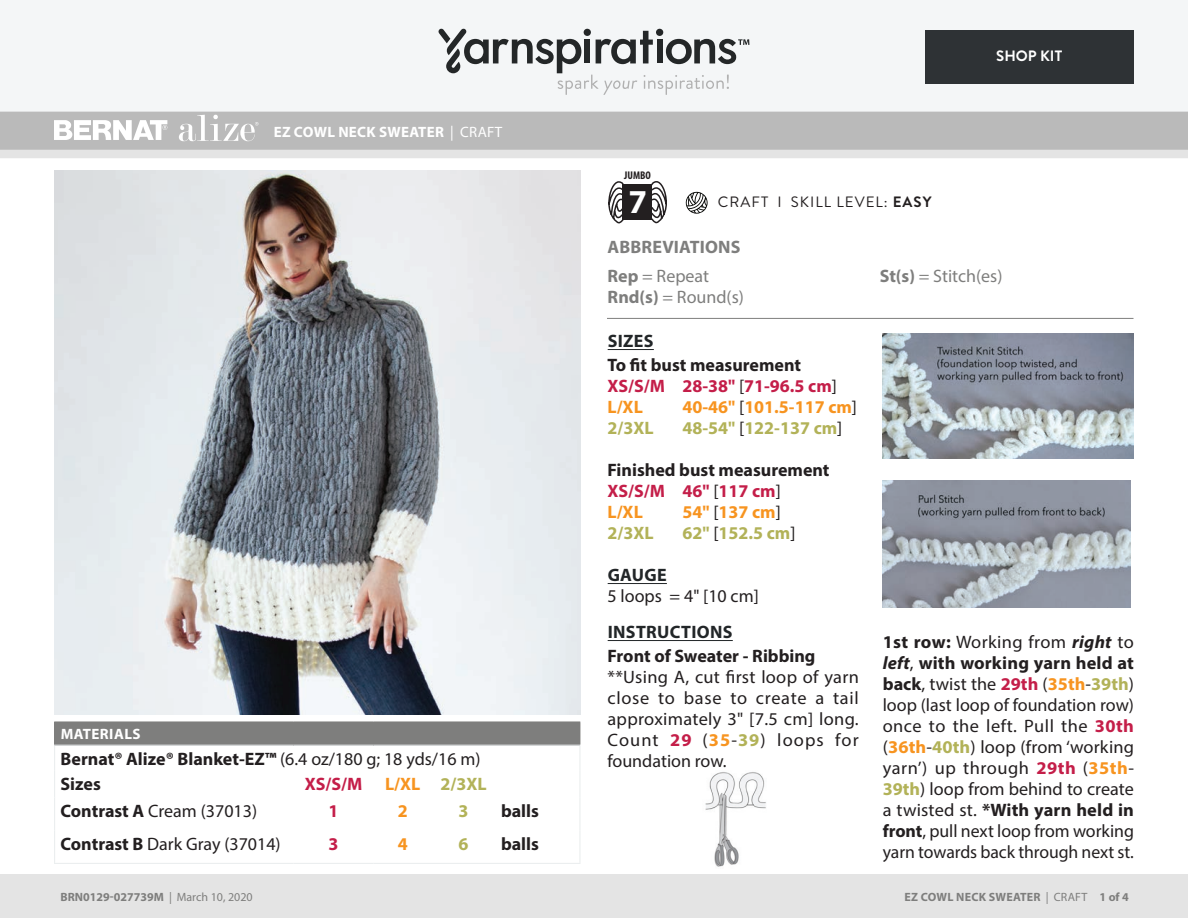
<style>
.page{position:relative;width:1188px;height:918px;background:#fff}
.page>*{position:absolute;margin:0;border:0;box-sizing:border-box;transform-origin:0 0}
.t1{font:700 33.6px "Myriad Pro";color:#fff}
.t2{font:18px/21px "Myriad Pro";color:#231f20;text-align:justify}
.t3{font:700 18px/21px "Myriad Pro";color:#231f20}
.t4{font:700 18px/21px "Myriad Pro";color:#c41e49}
.t5{font:700 18px "Myriad Pro";color:#b2b258}
.t6{font:700 18px "Myriad Pro";color:#f79420}
.t7{font:18px "Myriad Pro";color:#7e7e7d}
.t8{font:700 18px/28.5px "Myriad Pro";letter-spacing:.01em;color:#7e7e7d}
.t9{font:700 18px "Myriad Pro";letter-spacing:.02em;color:#222628}
.t10{font:700 15px "Myriad Pro";letter-spacing:.02em;color:#fff}
.t11{font:15px "Brandon Grotesque";letter-spacing:.07em;color:#231f20}
.t12{font:700 15px "Brandon Grotesque";color:#fff}
.t13{font:700 12px "Myriad Pro";color:#7e7e7d}
.t14{font:700 12px "Myriad Pro";letter-spacing:.02em;color:#7e7e7d}
.t15{font:700 condensed 11.25px "Myriad Pro";color:#231f20}
.s1{font-weight:400}
.s2{color:#f79420}
.s3{font-weight:700}
.s4{color:#231f20}
.s5{font-weight:400;color:#231f20}
.s6{color:#c41e49}
.s7{font-weight:700;color:#c41e49}
.s8{font-weight:700;color:#f79420}
.s9{font-weight:700;color:#b2b258}
.s10{font-weight:700;font-style:italic}
</style>
<div class="page">
<div style="left:0;top:150px;width:1188px;height:8px;background:#e4e4e4"></div>
<div style="left:0;top:112px;width:1188px;height:38px;background:#bababa"></div>
<div style="left:0;top:0;width:1188px;height:112px;background:#f4f6f7"></div>
<svg style="left:438px;top:29px;width:311px;height:66px"></svg>
<div style="left:0;top:875px;width:1188px;height:43px;background:#e4e4e4"></div>
<svg style="left:54px;top:120px;width:113px;height:20px"></svg>
<svg style="left:179px;top:115px;width:80px;height:26px"></svg>
<div style="left:925px;top:30px;width:209px;height:54px;background:#2e3235"></div>
<div style="left:55px;top:722px;width:525px;height:23px;background:#7e7e7d"></div>
<hr style="left:54px;top:745px;width:240px;height:1px;background:#ebeeef">
<hr style="left:294px;top:745px;width:80px;height:1px;background:#ebeeef">
<hr style="left:374px;top:745px;width:58px;height:1px;background:#ebeeef">
<hr style="left:432px;top:745px;width:63px;height:1px;background:#ebeeef">
<hr style="left:495px;top:745px;width:85px;height:1px;background:#ebeeef">
<svg style="left:54px;top:722px;width:1px;height:75px"></svg>
<svg style="left:579px;top:722px;width:2px;height:75px"></svg>
<hr style="left:54px;top:797px;width:1px;height:33px;background:#ebeeef">
<hr style="left:579px;top:797px;width:1px;height:33px;background:#ebeeef">
<hr style="left:54px;top:830px;width:1px;height:33px;background:#ebeeef">
<hr style="left:579px;top:830px;width:1px;height:33px;background:#ebeeef">
<hr style="left:54px;top:863px;width:240px;height:1px;background:#ebeeef">
<hr style="left:495px;top:863px;width:85px;height:1px;background:#ebeeef">
<hr style="left:294px;top:863px;width:80px;height:1px;background:#ebeeef">
<hr style="left:374px;top:863px;width:58px;height:1px;background:#ebeeef">
<hr style="left:432px;top:863px;width:63px;height:1px;background:#ebeeef">
<hr style="left:608px;top:349px;width:46px;height:1px;background:#222628">
<hr style="left:608px;top:583px;width:59px;height:1px;background:#222628">
<hr style="left:608px;top:640px;width:125px;height:1px;background:#222628">
<img style="left:705px;top:772px;width:61px;height:95px">
<img style="left:883px;top:333px;width:250px;height:126px">
<img style="left:883px;top:480px;width:248px;height:128px">
<img style="left:54px;top:170px;width:526px;height:544px">
<svg style="left:685px;top:192px;width:23px;height:22px"></svg>
<svg style="left:608px;top:181px;width:16px;height:42px"></svg>
<svg style="left:651px;top:181px;width:16px;height:42px"></svg>
<div style="left:622px;top:184px;width:30px;height:36px;background:#231f20"></div>
<hr style="left:607px;top:318px;width:527px;height:1px;background:#7e7e7d">
<p class="t10" style="left:274px;top:122px;width:230px">EZ COWL NECK SWEATER <span class="s1">| CRAFT</span></p>
<p class="t10" style="left:61px;top:724px;width:81px">MATERIALS</p>
<p class="t3" style="left:61px;top:745px;width:421px;line-height:25.5px">Bernat® Alize® Blanket-EZ™ <span class="s1">(6.4 oz/180 g; 18 yds/16 m)<br></span>Sizes</p>
<p class="t4" style="left:305px;top:773px;width:59px">XS/S/M</p>
<p class="t5" style="left:385px;top:772px;width:103px"><span class="s2">L/XL</span> 2/3XL</p>
<p class="t2" style="left:61px;top:800px;width:198px"><span class="s3">Contrast A</span> Cream (37013)</p>
<p class="t4" style="left:329px;top:800px;width:11px">1</p>
<p class="t6" style="left:398px;top:799px;width:11px">2</p>
<p class="t5" style="left:459px;top:799px;width:11px">3</p>
<p class="t3" style="left:501px;top:800px;width:39px">balls</p>
<p class="t2" style="left:61px;top:833px;width:222px"><span class="s3">Contrast B</span> Dark Gray (37014)</p>
<p class="t4" style="left:329px;top:833px;width:11px">3</p>
<p class="t6" style="left:398px;top:832px;width:11px">4</p>
<p class="t5" style="left:459px;top:832px;width:11px">6</p>
<p class="t3" style="left:501px;top:833px;width:39px">balls</p>
<p class="t12" style="left:996px;top:46px;width:67px">SHOP KIT</p>
<p class="t15" style="left:624px;top:168px;width:28px">JUMBO</p>
<h1 class="t1" style="left:629px;top:180px;width:20px">7</h1>
<p class="t8" style="left:608px;top:232px;width:135px">ABBREVIATIONS<br>Rep <span class="s1">= Repeat</span></p>
<p class="t7" style="left:608px;top:285px;width:138px"><span class="s3">Rnd(s)</span> = Round(s)</p>
<p class="t11" style="left:718px;top:192px;width:215px">CRAFT I SKILL LEVEL: <span class="s3">EASY</span></p>
<p class="t7" style="left:880px;top:264px;width:124px"><span class="s3">St(s)</span> = Stitch(es)</p>
<p class="t9" style="left:608px;top:329px;width:48px">SIZES</p>
<p class="t4" style="left:607px;top:353px;width:231px"><span class="s4">To t bust measurement<br></span>XS/S/M 28-38" <span class="s5">[</span>71-96.5 cm<span class="s5">]<br></span><span class="s2">L/XL</span></p>
<p class="t6" style="left:683px;top:395px;width:176px">40-46" <span class="s5">[</span>101.5-117 cm<span class="s5">]</span></p>
<p class="t5" style="left:607px;top:416px;width:48px">2/3XL</p>
<p class="t5" style="left:683px;top:416px;width:161px">48-54" <span class="s5">[</span>122-137 cm<span class="s5">]</span></p>
<p class="t3" style="left:607px;top:458px;width:224px">Finished bust measurement<br><span class="s6">XS/S/M 46"</span> <span class="s1">[</span><span class="s6">117 cm</span><span class="s1">]<br></span><span class="s2">L/XL</span></p>
<p class="t6" style="left:683px;top:500px;width:100px">54" <span class="s5">[</span>137 cm<span class="s5">]</span></p>
<p class="t5" style="left:607px;top:521px;width:48px">2/3XL</p>
<p class="t5" style="left:683px;top:521px;width:115px">62" <span class="s5">[</span>152.5 cm<span class="s5">]</span></p>
<p class="t9" style="left:608px;top:563px;width:61px">GAUGE</p>
<p class="t2" style="left:607px;top:585px;width:153px">5 loops = 4" [10 cm]</p>
<p class="t9" style="left:608px;top:620px;width:126px">INSTRUCTIONS</p>
<p class="t3" style="left:607px;top:644px;width:210px">Front of Sweater - Ribbing</p>
<p class="t2" style="left:608px;top:666px;width:253px">**Using A, cut rst loop of yarn close to base to create a tail approximately 3" [7.5 cm] long.<br>Count <span class="s7">29</span> (<span class="s8">35</span>-<span class="s9">39</span>) loops for foundation row.</p>
<p class="t2" style="left:883px;top:631px;width:253px"><span class="s3">1st row:</span> Working from <span class="s10">right</span> to <span class="s10">left</span>, <span class="s3">with working yarn held at back</span>, twist the <span class="s7">29th</span> (<span class="s8">35th</span>-<span class="s9">39th</span>) loop (last loop of foundation row) once to the left. Pull the <span class="s7">30th </span>(<span class="s8">36th</span>-<span class="s9">40th</span>) loop (from ‘working yarn’) up through <span class="s7">29th</span> (<span class="s8">35th</span>-<span class="s9">39th</span>) loop from behind to create a twisted st. <span class="s3">*With yarn held in front</span>, pull next loop from working yarn towards back through next st.</p>
<p class="t13" style="left:61px;top:889px;width:194px">BRN0129-027739M <span class="s1">| March 10, 2020</span></p>
<p class="t14" style="left:904px;top:889px;width:226px">EZ COWL NECK SWEATER <span class="s1">| CRAFT</span> 1 of 4</p>
</div>
